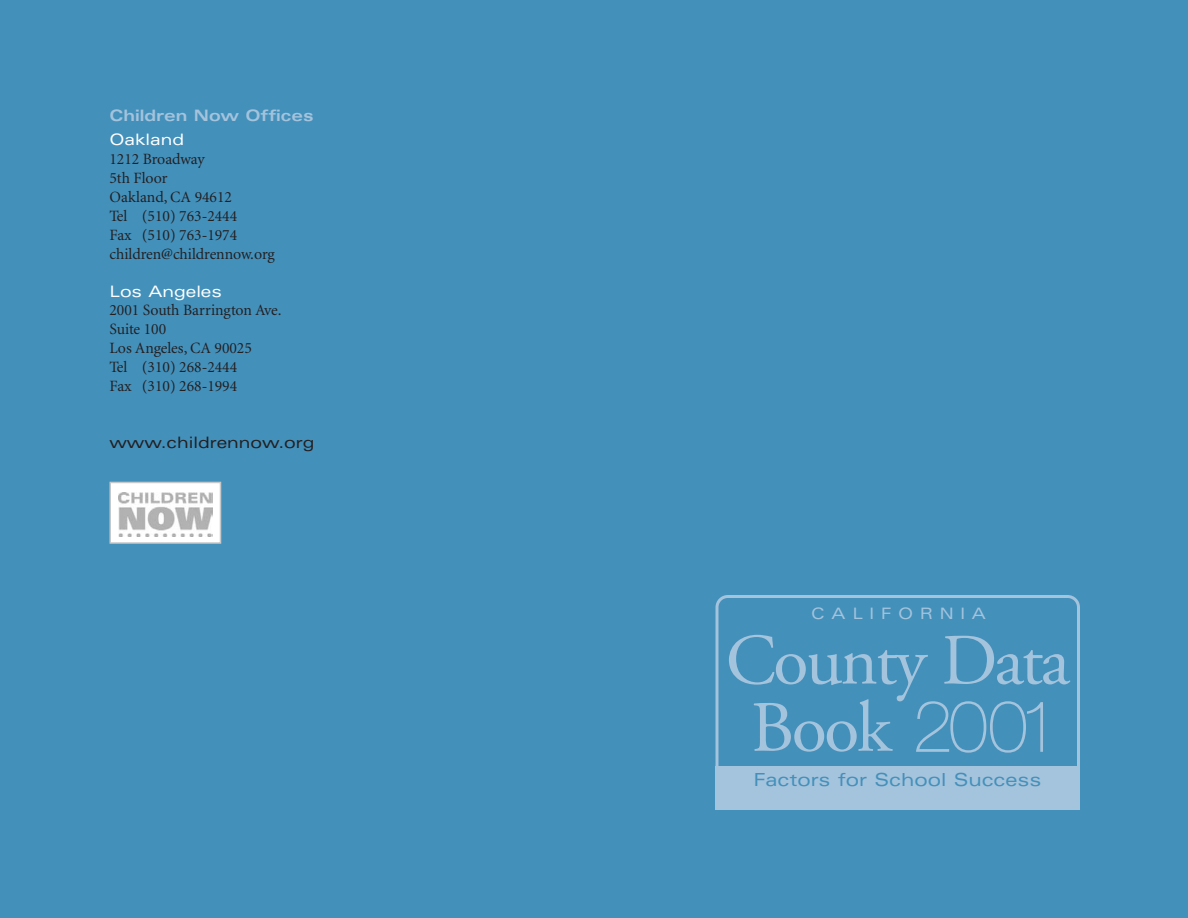
<style>
.page{position:relative;width:1188px;height:918px;background:#4390bb}
.page>*{position:absolute;margin:0;border:0;box-sizing:border-box;transform-origin:0 0}
.t1{font:72px/67.2px "Adobe Garamond";letter-spacing:-.035em;color:#a4c3dc;text-align:center}
.t2{font:expanded 18px "Univers";color:#4390bb}
.t3{font:15.75px/18.9px "Minion MM 367 585 11";color:#231f20}
.t4{font:expanded 15.75px "Univers";color:#231f20}
.t5{font:700 expanded 15.75px "Univers";color:#a4c3dc}
.t6{font:expanded 15.75px "Univers";color:#fff}
.t7{font:expanded 15.75px "Univers";letter-spacing:.43em;color:#a4c3dc}
.s1{font-family:"Helvetica Neue";font-weight:100}
</style>
<div class="page">
<div style="left:110px;top:482px;width:111px;height:61px;background:#fff"></div>
<img style="left:119px;top:492px;width:93px;height:44px">
<div style="left:110px;top:482px;width:111px;height:62px;border:2px solid #c6c8ca"></div>
<svg style="left:716px;top:595px;width:364px;height:171px"></svg>
<div style="left:716px;top:766px;width:364px;height:44px;background:#a4c3dc"></div>
<p class="t5" style="left:110px;top:109px;width:206px">Children Now Offices</p>
<p class="t6" style="left:110px;top:134px;width:76px">Oakland</p>
<p class="t3" style="left:110px;top:151px;width:167px">1212 Broadway<br>5th Floor<br>Oakland, CA 94612<br>Tel (510) 763-2444<br>Fax (510) 763-1974 children@childrennow.org</p>
<p class="t6" style="left:110px;top:285px;width:114px">Los Angeles</p>
<p class="t3" style="left:110px;top:302px;width:174px">2001 South Barrington Ave.<br>Suite 100<br>Los Angeles, CA 90025<br>Tel (310) 268-2444<br>Fax (310) 268-1994</p>
<p class="t4" style="left:110px;top:437px;width:207px">www.childrennow.org</p>
<p class="t7" style="left:811px;top:608px;width:177px">CALIFORNIA</p>
<h1 class="t1" style="left:726px;top:634px;width:345px">County Data<br>Book <span class="s1">2001</span></h1>
<p class="t2" style="left:754px;top:773px;width:289px">Factors for School Success</p>
</div>
